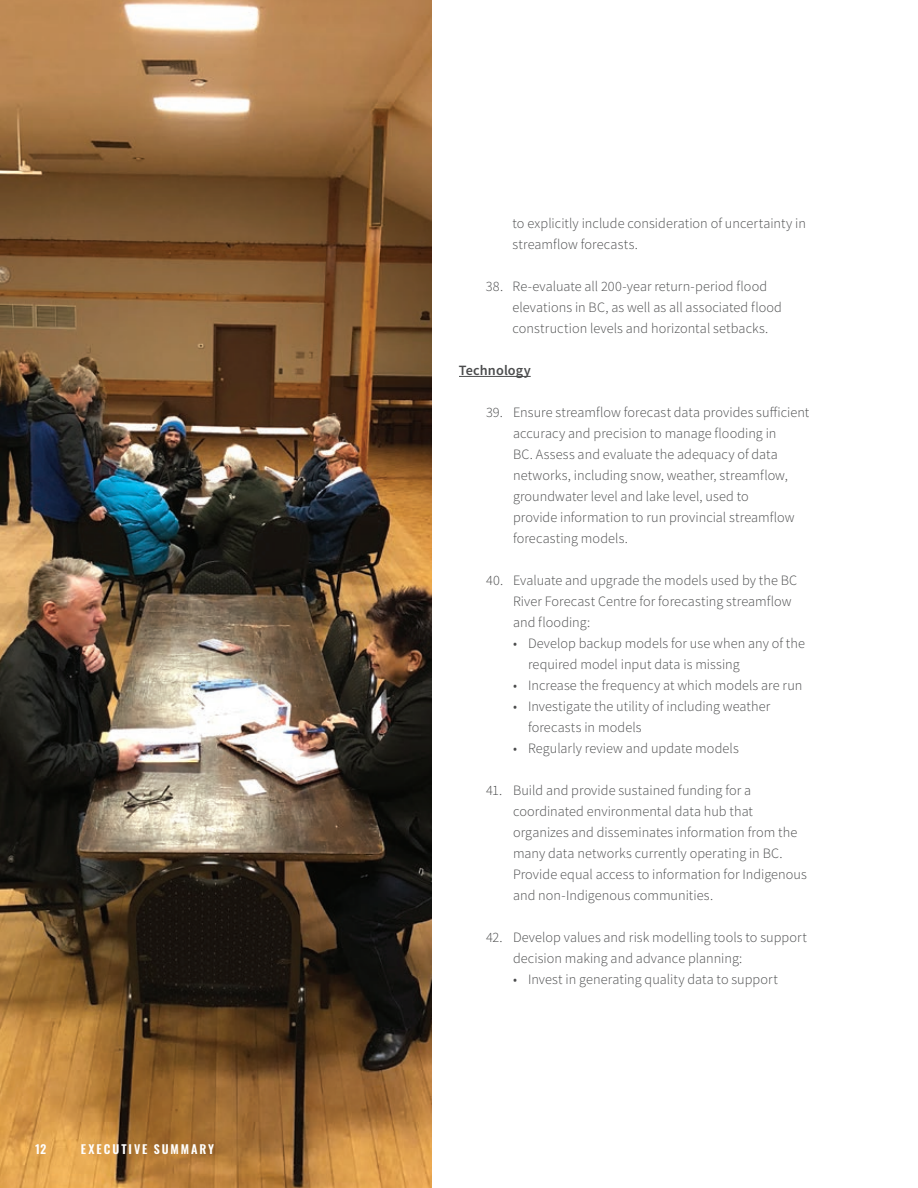
<style>
.page{position:relative;width:918px;height:1188px;background:#fff}
.page>*{position:absolute;margin:0;border:0;box-sizing:border-box;transform-origin:0 0}
.t1{font:300 14.25px/21px "Source Sans Pro";letter-spacing:.005em;color:#4b4c4d}
.t2{font:600 14.25px "Source Sans Pro";letter-spacing:.005em;color:#4b4c4d}
.t3{font:600 12px "Oswald";letter-spacing:.165em;color:#fff}
</style>
<div class="page">
<hr style="left:459px;top:376px;width:72px;height:1px;background:#4b4c4d">
<img style="left:0;top:0;width:432px;height:1188px">
<p class="t3" style="left:34px;top:1141px;width:14px">12</p>
<p class="t3" style="left:81px;top:1141px;width:135px">EXECUTIVE SUMMARY</p>
<p class="t1" style="left:513px;top:213px;width:295px">to explicitly include consideration of uncertainty in streamflow forecasts.</p>
<p class="t1" style="left:513px;top:276px;width:271px;text-indent:-27px">38. Re-evaluate all 200-year return-period flood elevations in BC, as well as all associated flood construction levels and horizontal setbacks.</p>
<p class="t2" style="left:459px;top:361px;width:73px">Technology</p>
<p class="t1" style="left:513px;top:402px;width:298px;text-indent:-27px">39. Ensure streamflow forecast data provides sufficient accuracy and precision to manage flooding in<br>BC. Assess and evaluate the adequacy of data networks, including snow, weather, streamflow, groundwater level and lake level, used to<br>provide information to run provincial streamflow forecasting models.</p>
<p class="t1" style="left:513px;top:570px;width:286px;text-indent:-27px">40. Evaluate and upgrade the models used by the BC<br>River Forecast Centre for forecasting streamflow and flooding:</p>
<p class="t1" style="left:528px;top:633px;width:279px;text-indent:-15px">• Develop backup models for use when any of the required model input data is missing</p>
<p class="t1" style="left:513px;top:675px;width:291px">• Increase the frequency at which models are run</p>
<p class="t1" style="left:528px;top:696px;width:244px;text-indent:-15px">• Investigate the utility of including weather forecasts in models</p>
<p class="t1" style="left:513px;top:738px;width:227px">• Regularly review and update models</p>
<p class="t1" style="left:513px;top:780px;width:295px;text-indent:-27px">41. Build and provide sustained funding for a coordinated environmental data hub that organizes and disseminates information from the many data networks currently operating in BC.<br>Provide equal access to information for Indigenous and non-Indigenous communities.</p>
<p class="t1" style="left:513px;top:927px;width:295px;text-indent:-27px">42. Develop values and risk modelling tools to support decision making and advance planning:</p>
<p class="t1" style="left:513px;top:969px;width:266px">• Invest in generating quality data to support</p>
</div>
